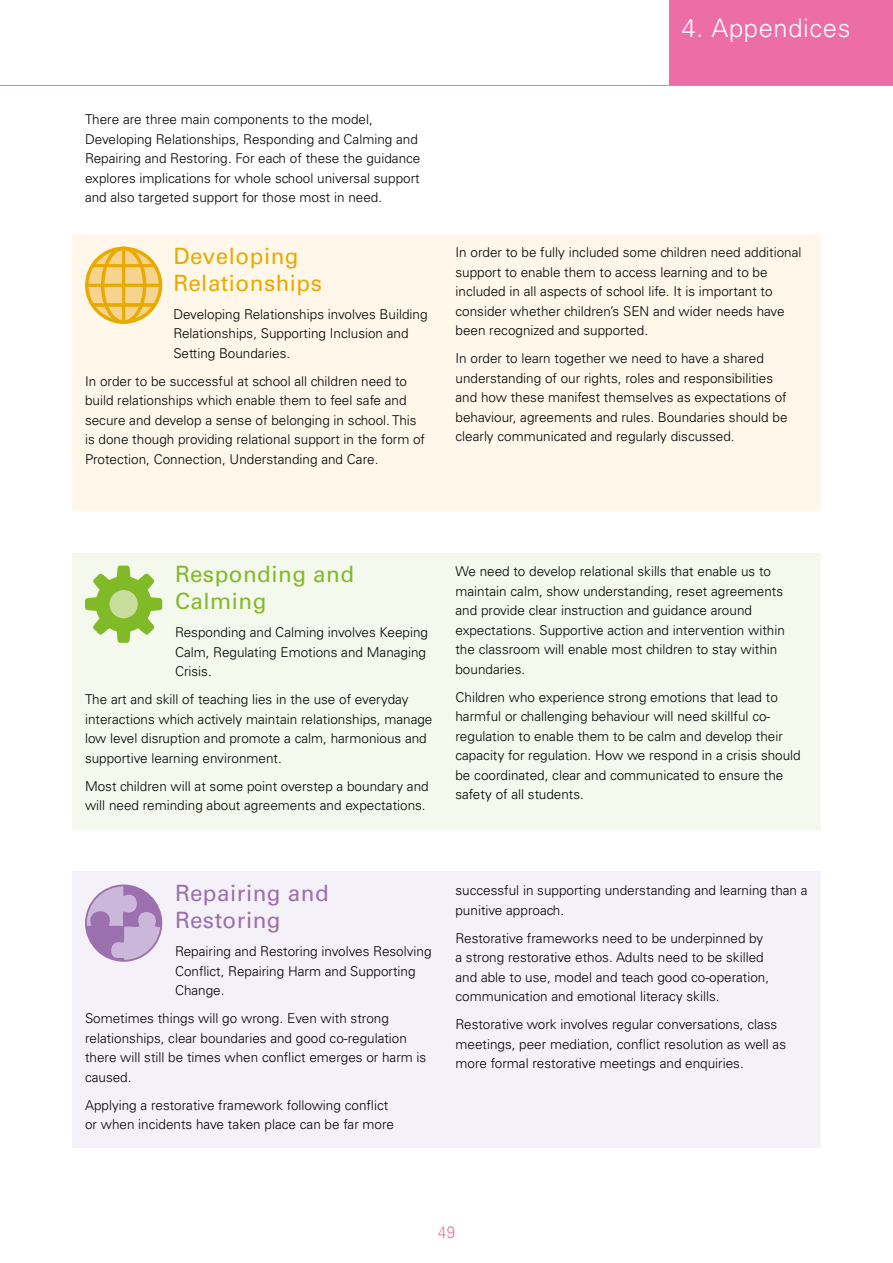
<style>
.page{position:relative;width:893px;height:1263px;background:#fff}
.page>*{position:absolute;margin:0;border:0;box-sizing:border-box;transform-origin:0 0}
.t1{font:300 25.5px "Univers";letter-spacing:.025em;color:#fff}
.t2{font:22.5px/27px "Univers";letter-spacing:.02em;color:#e9aa00}
.t3{font:22.5px/27px "Univers";letter-spacing:.02em;color:#9c6fae}
.t4{font:22.5px/27px "Univers";letter-spacing:.02em;color:#80ba27}
.t5{font:300 16.5px "Univers";color:#ed6ea7;scale:.9 1}
.t6{font:300 13.5px/19.5px "Univers";color:#000}
</style>
<div class="page">
<hr style="left:0;top:85px;width:893px;height:1px;background:#ed6ea7">
<div style="left:670px;top:0;width:223px;height:85px;background:#ed6ea7"></div>
<div style="left:72px;top:234px;width:749px;height:276px;background:#fef7ea"></div>
<svg style="left:87px;top:248px;width:74px;height:74px;background:#f3cb73"></svg>
<div style="left:85px;top:247px;width:77px;height:77px;border:3px solid #e9aa00;border-radius:50%"></div>
<div style="left:101px;top:247px;width:45px;height:77px;border:3px solid #e9aa00;border-radius:50%"></div>
<hr style="left:122px;top:248px;width:3px;height:74px;background:#e9aa00">
<hr style="left:92px;top:264px;width:63px;height:3px;background:#e9aa00">
<hr style="left:92px;top:303px;width:63px;height:3px;background:#e9aa00">
<hr style="left:87px;top:284px;width:74px;height:3px;background:#e9aa00">
<div style="left:72px;top:553px;width:749px;height:276px;background:#f5f8ed"></div>
<svg style="left:85px;top:566px;width:77px;height:77px"></svg>
<div style="left:96px;top:576px;width:56px;height:56px;background:#80ba27;border-radius:50%"></div>
<div style="left:110px;top:590px;width:28px;height:28px;background:#c7dd9b;border-radius:50%"></div>
<div style="left:72px;top:872px;width:749px;height:276px;background:#f5f1f9"></div>
<svg style="left:86px;top:887px;width:75px;height:74px"></svg>
<div style="left:85px;top:884px;width:77px;height:78px;border:2px solid #9c6fae;border-radius:50%"></div>
<p class="t6" style="left:85px;top:110px;width:337px">There are three main components to the model, Developing Relationships, Responding and Calming and Repairing and Restoring. For each of these the guidance explores implications for whole school universal support and also targeted support for those most in need.</p>
<h2 class="t2" style="left:173px;top:242px;width:150px">Developing<br>Relationships</h2>
<p class="t6" style="left:173px;top:304px;width:256px">Developing Relationships involves Building<br>Relationships, Supporting Inclusion and<br>Setting Boundaries.</p>
<p class="t6" style="left:85px;top:371px;width:342px">In order to be successful at school all children need to build relationships which enable them to feel safe and secure and develop a sense of belonging in school. This is done though providing relational support in the form of Protection, Connection, Understanding and Care.</p>
<h1 class="t1" style="left:682px;top:13px;width:170px">4. Appendices</h1>
<p class="t6" style="left:455px;top:243px;width:347px">In order to be fully included some children need additional support to enable them to access learning and to be included in all aspects of school life. It is important to consider whether children’s SEN and wider needs have been recognized and supported.</p>
<p class="t6" style="left:455px;top:349px;width:334px">In order to learn together we need to have a shared understanding of our rights, roles and responsibilities and how these manifest themselves as expectations of behaviour, agreements and rules. Boundaries should be clearly communicated and regularly discussed.</p>
<h2 class="t4" style="left:175px;top:561px;width:181px">Responding and<br>Calming</h2>
<p class="t6" style="left:175px;top:623px;width:255px">Responding and Calming involves Keeping<br>Calm, Regulating Emotions and Managing<br>Crisis.</p>
<p class="t6" style="left:85px;top:690px;width:349px">The art and skill of teaching lies in the use of everyday interactions which actively maintain relationships, manage low level disruption and promote a calm, harmonious and supportive learning environment.</p>
<p class="t6" style="left:85px;top:776px;width:345px">Most children will at some point overstep a boundary and will need reminding about agreements and expectations.</p>
<p class="t6" style="left:455px;top:562px;width:331px">We need to develop relational skills that enable us to maintain calm, show understanding, reset agreements and provide clear instruction and guidance around expectations. Supportive action and intervention within the classroom will enable most children to stay within boundaries.</p>
<p class="t6" style="left:455px;top:687px;width:347px">Children who experience strong emotions that lead to harmful or challenging behaviour will need skillful co&shy;regulation to enable them to be calm and develop their capacity for regulation. How we respond in a crisis should be coordinated, clear and communicated to ensure the safety of all students.</p>
<h2 class="t3" style="left:175px;top:880px;width:155px">Repairing and<br>Restoring</h2>
<p class="t6" style="left:175px;top:942px;width:258px">Repairing and Restoring involves Resolving<br>Conflict, Repairing Harm and Supporting<br>Change.</p>
<p class="t6" style="left:85px;top:1009px;width:343px">Sometimes things will go wrong. Even with strong relationships, clear boundaries and good co-regulation there will still be times when conflict emerges or harm is caused.</p>
<p class="t6" style="left:85px;top:1095px;width:311px">Applying a restorative framework following conflict or when incidents have taken place can be far more</p>
<p class="t6" style="left:455px;top:881px;width:354px">successful in supporting understanding and learning than a punitive approach.</p>
<p class="t6" style="left:455px;top:928px;width:315px">Restorative frameworks need to be underpinned by a strong restorative ethos. Adults need to be skilled and able to use, model and teach good co-operation, communication and emotional literacy skills.</p>
<p class="t6" style="left:455px;top:1015px;width:332px">Restorative work involves regular conversations, class meetings, peer mediation, conflict resolution as well as more formal restorative meetings and enquiries.</p>
<p class="t5" style="left:438px;top:1222px;width:20px">49</p>
</div>
